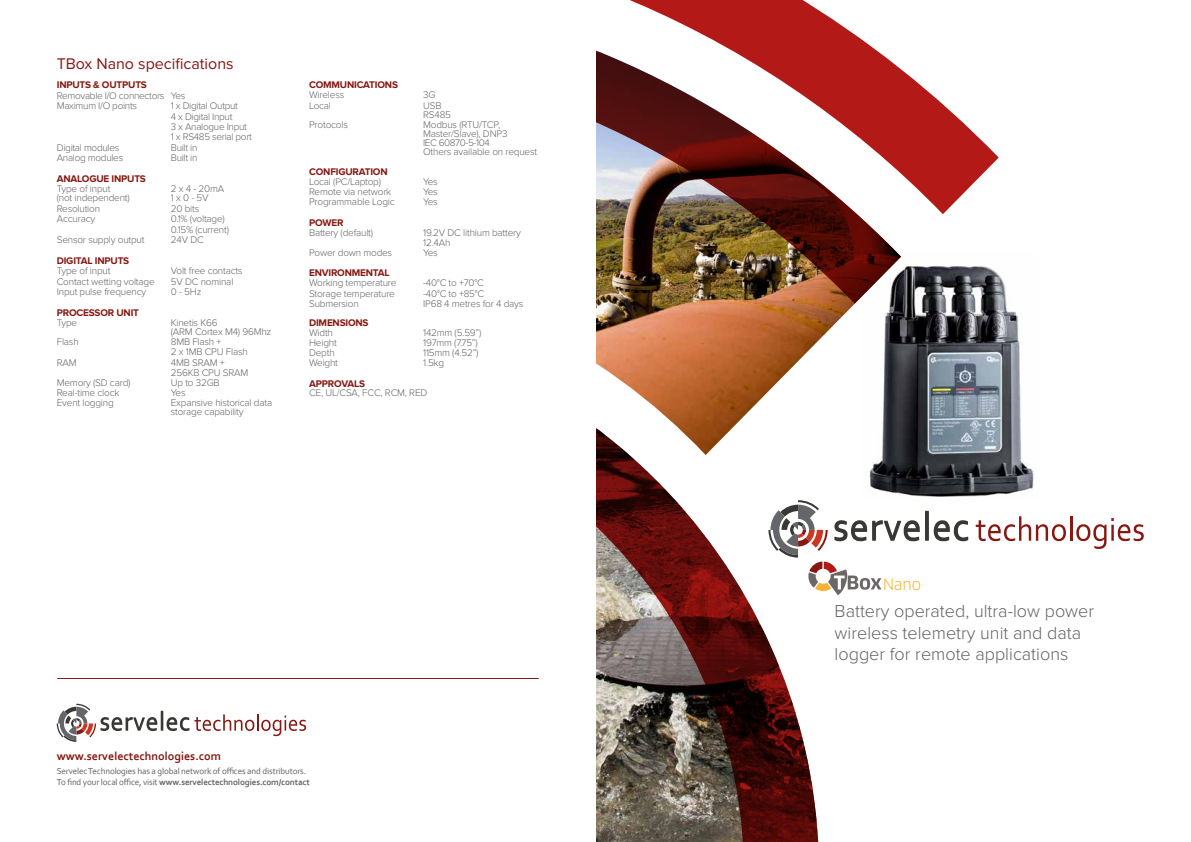
<style>
.page{position:relative;width:1191px;height:842px;background:#fff}
.page>*{position:absolute;margin:0;border:0;box-sizing:border-box;transform-origin:0 0}
.t1{font:300 18px/21.6px "Proxima Nova";color:#646363}
.t2{font:16px "Proxima Nova";color:#871812}
.t3{font:15.2px "Clan Pro";color:#f9b234}
.t4{font:700 12px "Corbel";color:#871812}
.t5{font:300 10px/9px "Proxima Nova";letter-spacing:-.02em;color:#646363}
.t6{font:700 10px "Proxima Nova";letter-spacing:-.02em;color:#871812}
.t7{font:9px/11px "Corbel";letter-spacing:-.015em;color:#646363}
.s1{font-weight:700}
</style>
<div class="page">
<img style="left:869px;top:266px;width:165px;height:231px">
<svg style="left:597px;top:455px;width:221px;height:387px"></svg>
<img style="left:597px;top:304px;width:304px;height:151px">
<svg style="left:901px;top:69px;width:97px;height:145px;fill:#b21917"></svg>
<img style="left:597px;top:0;width:304px;height:304px">
<hr style="left:57px;top:678px;width:482px;height:1px;background:#871812">
<svg style="left:57px;top:704px;width:249px;height:38px"></svg>
<svg style="left:975px;top:516px;width:91px;height:25px"></svg>
<hr style="left:1070px;top:516px;width:2px;height:25px;background:#871812">
<svg style="left:1076px;top:518px;width:67px;height:31px"></svg>
<svg style="left:768px;top:500px;width:200px;height:95px"></svg>
<h2 class="t2" style="left:57px;top:55px;width:178px">TBox Nano specifications</h2>
<p class="t6" style="left:57px;top:79px;width:92px">INPUTS &amp; OUTPUTS</p>
<p class="t5" style="left:57px;top:90px;width:130px;line-height:10.4px">Removable I/O connectors Yes<br>Maximum I/O points</p>
<p class="t5" style="left:171px;top:101px;width:83px;line-height:10.4px">1 x Digital Output<br>4 x Digital Input<br>3 x Analogue Input<br>1 x RS485 serial port</p>
<p class="t5" style="left:57px;top:143px;width:64px">Digital modules</p>
<p class="t5" style="left:171px;top:143px;width:28px">Built in</p>
<p class="t5" style="left:57px;top:153px;width:68px">Analog modules</p>
<p class="t5" style="left:171px;top:153px;width:28px">Built in</p>
<p class="t6" style="left:57px;top:173px;width:91px">ANALOGUE INPUTS</p>
<p class="t5" style="left:57px;top:185px;width:55px">Type of input</p>
<p class="t5" style="left:171px;top:185px;width:55px">2 x 4 - 20mA</p>
<p class="t5" style="left:57px;top:194px;width:74px">(not independent)</p>
<p class="t5" style="left:171px;top:194px;width:39px">1 x 0 - 5V</p>
<p class="t5" style="left:57px;top:204px;width:45px">Resolution</p>
<p class="t5" style="left:171px;top:204px;width:30px">20 bits</p>
<p class="t5" style="left:57px;top:215px;width:40px">Accuracy</p>
<p class="t5" style="left:171px;top:214px;width:60px;line-height:10.4px">0.1% (voltage)<br>0.15% (current)</p>
<p class="t5" style="left:57px;top:235px;width:89px">Sensor supply output</p>
<p class="t5" style="left:171px;top:235px;width:34px">24V DC</p>
<p class="t6" style="left:57px;top:255px;width:74px">DIGITAL INPUTS</p>
<p class="t5" style="left:57px;top:267px;width:55px">Type of input</p>
<p class="t5" style="left:171px;top:267px;width:73px">Volt free contacts</p>
<p class="t5" style="left:57px;top:277px;width:99px">Contact wetting voltage</p>
<p class="t5" style="left:171px;top:277px;width:64px">5V DC nominal</p>
<p class="t5" style="left:57px;top:287px;width:91px">Input pulse frequency</p>
<p class="t5" style="left:171px;top:287px;width:32px">0 - 5Hz</p>
<p class="t6" style="left:57px;top:307px;width:84px">PROCESSOR UNIT</p>
<p class="t5" style="left:57px;top:318px;width:22px">Type</p>
<p class="t5" style="left:171px;top:318px;width:102px">Kinetis K66<br>(ARM Cortex M4) 96Mhz</p>
<p class="t5" style="left:57px;top:338px;width:23px">Flash</p>
<p class="t5" style="left:171px;top:337px;width:78px;line-height:10.1px">8MB Flash +<br>2 x 1MB CPU Flash</p>
<p class="t5" style="left:57px;top:358px;width:21px">RAM</p>
<p class="t5" style="left:171px;top:357px;width:79px;line-height:10.1px">4MB SRAM +<br>256KB CPU SRAM</p>
<p class="t5" style="left:57px;top:378px;width:75px">Memory (SD card)</p>
<p class="t5" style="left:171px;top:378px;width:50px">Up to 32GB</p>
<p class="t5" style="left:57px;top:388px;width:64px">Real-time clock</p>
<p class="t5" style="left:171px;top:388px;width:16px">Yes</p>
<p class="t5" style="left:57px;top:398px;width:58px">Event logging</p>
<p class="t5" style="left:171px;top:398px;width:103px">Expansive historical data storage capability</p>
<p class="t6" style="left:309px;top:79px;width:90px">COMMUNICATIONS</p>
<p class="t5" style="left:309px;top:91px;width:37px">Wireless</p>
<p class="t5" style="left:423px;top:91px;width:14px">3G</p>
<p class="t5" style="left:309px;top:101px;width:23px">Local</p>
<p class="t5" style="left:423px;top:101px;width:29px">USB<br>RS485</p>
<p class="t5" style="left:309px;top:120px;width:40px">Protocols</p>
<p class="t5" style="left:423px;top:120px;width:116px">Modbus (RTU/TCP,<br>Master/Slave), DNP3<br>IEC 60870-5-104<br>Others available on request</p>
<p class="t6" style="left:309px;top:166px;width:80px">CONFIGURATION</p>
<p class="t5" style="left:309px;top:177px;width:73px">Local (PC/Laptop)</p>
<p class="t5" style="left:423px;top:177px;width:16px">Yes</p>
<p class="t5" style="left:309px;top:187px;width:84px">Remote via network</p>
<p class="t5" style="left:423px;top:187px;width:16px">Yes</p>
<p class="t5" style="left:309px;top:198px;width:87px">Programmable Logic</p>
<p class="t5" style="left:423px;top:198px;width:16px">Yes</p>
<p class="t6" style="left:309px;top:216px;width:36px">POWER</p>
<p class="t5" style="left:309px;top:228px;width:65px">Battery (default)</p>
<p class="t5" style="left:423px;top:227px;width:99px;line-height:10.1px">19.2V DC lithium battery<br>12.4Ah</p>
<p class="t5" style="left:309px;top:248px;width:85px">Power down modes</p>
<p class="t5" style="left:423px;top:248px;width:16px">Yes</p>
<p class="t6" style="left:309px;top:267px;width:82px">ENVIRONMENTAL</p>
<p class="t5" style="left:309px;top:279px;width:89px">Working temperature</p>
<p class="t5" style="left:423px;top:279px;width:62px">-40°C to +70°C</p>
<p class="t5" style="left:309px;top:289px;width:87px">Storage temperature</p>
<p class="t5" style="left:423px;top:289px;width:63px">-40°C to +85°C</p>
<p class="t5" style="left:309px;top:299px;width:51px">Submersion</p>
<p class="t5" style="left:423px;top:299px;width:102px">IP68 4 metres for 4 days</p>
<p class="t6" style="left:309px;top:317px;width:61px">DIMENSIONS</p>
<p class="t5" style="left:309px;top:328px;width:25px">Width</p>
<p class="t5" style="left:423px;top:328px;width:60px">142mm (5.59”)</p>
<p class="t5" style="left:309px;top:338px;width:29px">Height</p>
<p class="t5" style="left:423px;top:338px;width:56px">197mm (7.75”)</p>
<p class="t5" style="left:309px;top:348px;width:27px">Depth</p>
<p class="t5" style="left:423px;top:348px;width:57px">115mm (4.52”)</p>
<p class="t5" style="left:309px;top:359px;width:30px">Weight</p>
<p class="t5" style="left:423px;top:359px;width:23px">1.5kg</p>
<p class="t6" style="left:309px;top:377px;width:58px">APPROVALS</p>
<p class="t5" style="left:309px;top:388px;width:120px">CE, UL/CSA, FCC, RCM, RED</p>
<p class="t4" style="left:57px;top:749px;width:166px">www.servelectechnologies.com</p>
<p class="t7" style="left:57px;top:765px;width:255px">Servelec Technologies has a global network of offices and distributors.<br>To find your local office, visit <span class="s1">www.servelectechnologies.com/contact</span></p>
<h3 class="t3" style="left:882px;top:575px;width:40px">Nano</h3>
<h1 class="t1" style="left:834px;top:600px;width:261px">Battery operated, ultra-low power wireless telemetry unit and data logger for remote applications</h1>
</div>
